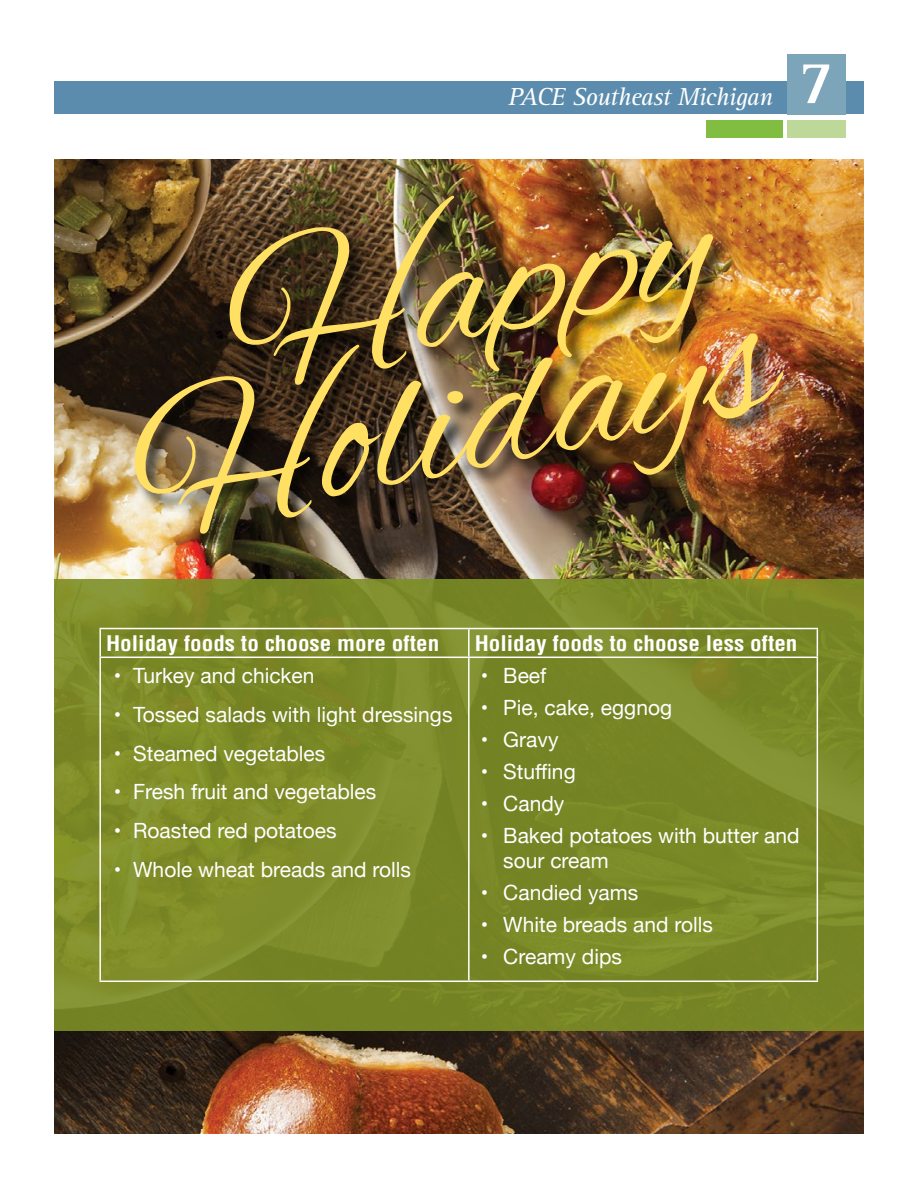
<style>
.page{position:relative;width:918px;height:1188px;background:#fff}
.page>*{position:absolute;margin:0;border:0;box-sizing:border-box;transform-origin:0 0}
.t1{font:700 63px "Rotis Serif";color:#fff}
.t2{font:italic 25.5px "Rotis Serif";letter-spacing:-.025em;color:#fff}
.t3{font:21px/25.2px "Helvetica Neue";color:#fff}
.t4{font:700 condensed 21px "Helvetica";color:#fff;scale:1.1 1}
</style>
<div class="page">
<img style="left:54px;top:160px;width:810px;height:974px">
<div style="left:54px;top:81px;width:810px;height:33px;background:#5b8cad"></div>
<div style="left:787px;top:54px;width:58px;height:60px;background:#7ca5ba"></div>
<div style="left:787px;top:120px;width:59px;height:18px;background:#bed89a"></div>
<div style="left:706px;top:120px;width:76px;height:18px;background:#81bd41"></div>
<div style="left:54px;top:580px;width:810px;height:451px;background:linear-gradient(to right,#7e8c29,#798828)"></div>
<hr style="left:99px;top:628px;width:370px;height:1px;background:#fff">
<hr style="left:99px;top:629px;width:2px;height:28px;background:#fff">
<hr style="left:469px;top:628px;width:349px;height:1px;background:#fff">
<hr style="left:468px;top:629px;width:2px;height:28px;background:#fff">
<svg style="left:817px;top:629px;width:1px;height:28px"></svg>
<hr style="left:99px;top:657px;width:370px;height:1px;background:#fff">
<hr style="left:99px;top:658px;width:2px;height:323px;background:#fff">
<hr style="left:469px;top:657px;width:349px;height:1px;background:#fff">
<hr style="left:468px;top:658px;width:2px;height:323px;background:#fff">
<hr style="left:817px;top:658px;width:1px;height:323px;background:#fff">
<hr style="left:99px;top:981px;width:370px;height:1px;background:#fff">
<hr style="left:469px;top:981px;width:349px;height:1px;background:#fff">
<div style="left:134px;top:196px;width:668px;height:357px;background:#000;opacity:.75"></div>
<img style="left:135px;top:196px;width:648px;height:338px">
<p class="t2" style="left:508px;top:82px;width:266px">PACE Southeast Michigan</p>
<h1 class="t1" style="left:799px;top:45px;width:37px">7</h1>
<p class="t4" style="left:106px;top:630px;width:304px">Holiday foods to choose more often</p>
<p class="t4" style="left:475px;top:630px;width:295px">Holiday foods to choose less often</p>
<p class="t3" style="left:114px;top:664px;width:202px">• Turkey and chicken</p>
<p class="t3" style="left:114px;top:703px;width:340px">• Tossed salads with light dressings</p>
<p class="t3" style="left:114px;top:742px;width:213px">• Steamed vegetables</p>
<p class="t3" style="left:114px;top:781px;width:264px">• Fresh fruit and vegetables</p>
<p class="t3" style="left:114px;top:819px;width:224px">• Roasted red potatoes</p>
<p class="t3" style="left:114px;top:858px;width:299px">• Whole wheat breads and rolls</p>
<p class="t3" style="left:481px;top:664px;width:67px">• Beef</p>
<p class="t3" style="left:481px;top:696px;width:193px">• Pie, cake, eggnog</p>
<p class="t3" style="left:481px;top:728px;width:79px">• Gravy</p>
<p class="t3" style="left:481px;top:760px;width:96px">• Stuffing</p>
<p class="t3" style="left:481px;top:792px;width:85px">• Candy</p>
<p class="t3" style="left:503px;top:824px;width:298px;text-indent:-22px">• Baked potatoes with butter and sour cream</p>
<p class="t3" style="left:481px;top:881px;width:159px">• Candied yams</p>
<p class="t3" style="left:481px;top:913px;width:234px">• White breads and rolls</p>
<p class="t3" style="left:481px;top:945px;width:143px">• Creamy dips</p>
</div>
